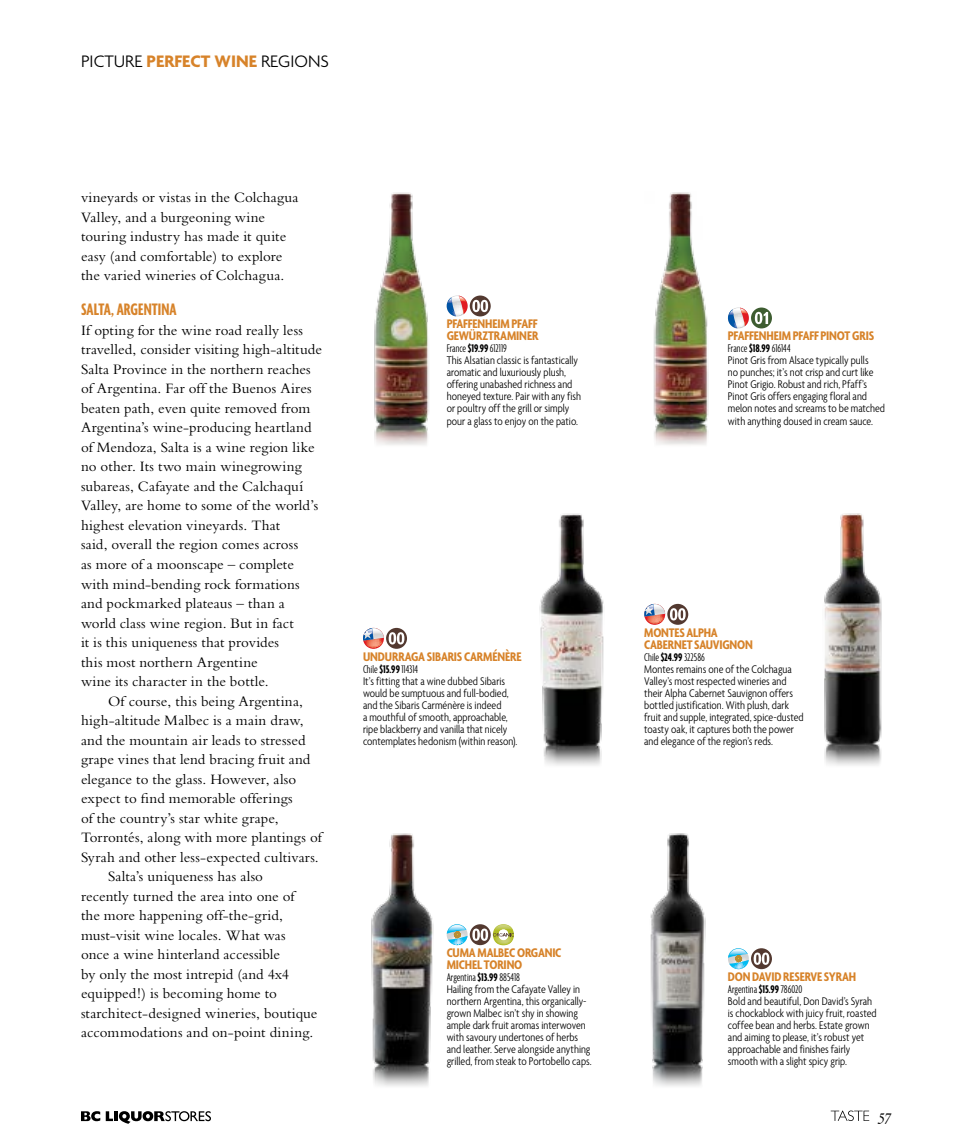
<style>
.page{position:relative;width:972px;height:1148px;background:#fff}
.page>*{position:absolute;margin:0;border:0;box-sizing:border-box;transform-origin:0 0}
.t1{font:300 18px "Agenda";color:#000}
.t2{font:700 extra-condensed 18px "Agenda";letter-spacing:.005em;color:#d7832a}
.t3{font:18px "Bembo Italic Os F";color:#000}
.t4{font:15px/19.5px "Bembo";letter-spacing:.005em;color:#000}
.t5{font:700 condensed 13.5px/12px "Agenda";letter-spacing:-.01em;color:#d7832a}
.t6{font:300 condensed 12px/12px "Agenda";color:#000}
.s1{font-weight:700;color:#d7832a}
.s2{font-stretch:extra-condensed}
.s3{font-weight:700;font-stretch:extra-condensed}
</style>
<div class="page">
<svg style="left:831px;top:1110px;width:38px;height:11px"></svg>
<svg style="left:81px;top:1111px;width:19px;height:10px"></svg>
<svg style="left:106px;top:1111px;width:7px;height:10px"></svg>
<hr style="left:114px;top:1111px;width:4px;height:10px;background:#000">
<svg style="left:119px;top:1111px;width:92px;height:12px"></svg>
<svg style="left:447px;top:295px;width:44px;height:21px"></svg>
<img style="left:374px;top:192px;width:55px;height:253px">
<svg style="left:728px;top:307px;width:44px;height:21px"></svg>
<img style="left:653px;top:192px;width:56px;height:253px">
<svg style="left:363px;top:628px;width:44px;height:21px"></svg>
<img style="left:539px;top:513px;width:65px;height:253px">
<svg style="left:644px;top:604px;width:44px;height:21px"></svg>
<img style="left:824px;top:513px;width:58px;height:253px">
<svg style="left:447px;top:924px;width:67px;height:21px"></svg>
<img style="left:371px;top:833px;width:63px;height:253px">
<svg style="left:728px;top:948px;width:44px;height:21px"></svg>
<img style="left:650px;top:833px;width:56px;height:253px">
<h1 class="t1" style="left:81px;top:51px;width:249px">PICTURE <span class="s1">PERFECT WINE</span> REGIONS</h1>
<p class="t4" style="left:81px;top:187px;width:219px">vineyards or vistas in the Colchagua Valley, and a burgeoning wine touring industry has made it quite easy (and comfortable) to explore the varied wineries of Colchagua.</p>
<h1 class="t2" style="left:81px;top:300px;width:97px">SALTA, ARGENTINA</h1>
<p class="t4" style="left:81px;top:320px;width:243px">If opting for the wine road really less travelled, consider visiting high-altitude Salta Province in the northern reaches of Argentina. Far off the Buenos Aires beaten path, even quite removed from Argentina’s wine-producing heartland of Mendoza, Salta is a wine region like no other. Its two main winegrowing subareas, Cafayate and the Calchaquí Valley, are home to some of the world’s highest elevation vineyards. That<br>said, overall the region comes across<br>as more of a moonscape – complete with mind-bending rock formations and pockmarked plateaus – than a world class wine region. But in fact<br>it is this uniqueness that provides<br>this most northern Argentine<br>wine its character in the bottle.</p>
<p class="t4" style="left:108px;top:691px;width:197px">Of course, this being Argentina,</p>
<p class="t4" style="left:81px;top:710px;width:224px">high-altitude Malbec is a main draw,</p>
<p class="t4" style="left:81px;top:730px;width:226px">and the mountain air leads to stressed</p>
<p class="t4" style="left:81px;top:749px;width:231px">grape vines that lend bracing fruit and</p>
<p class="t4" style="left:81px;top:769px;width:217px">elegance to the glass. However, also</p>
<p class="t4" style="left:81px;top:788px;width:213px">expect to find memorable offerings</p>
<p class="t4" style="left:81px;top:808px;width:199px">of the country’s star white grape,</p>
<p class="t4" style="left:81px;top:827px;width:242px">Torrontés, along with more plantings of</p>
<p class="t4" style="left:81px;top:847px;width:239px">Syrah and other less-expected cultivars.</p>
<p class="t4" style="left:108px;top:866px;width:157px">Salta’s uniqueness has also</p>
<p class="t4" style="left:81px;top:886px;width:215px">recently turned the area into one of</p>
<p class="t4" style="left:81px;top:905px;width:204px">the more happening off-the-grid,</p>
<p class="t4" style="left:81px;top:925px;width:206px">must-visit wine locales. What was</p>
<p class="t4" style="left:81px;top:944px;width:201px">once a wine hinterland accessible</p>
<p class="t4" style="left:81px;top:964px;width:210px">by only the most intrepid (and 4x4</p>
<p class="t4" style="left:81px;top:983px;width:198px">equipped!) is becoming home to</p>
<p class="t4" style="left:81px;top:1003px;width:238px">starchitect-designed wineries, boutique</p>
<p class="t4" style="left:81px;top:1022px;width:234px">accommodations and on-point dining.</p>
<p class="t5" style="left:447px;top:319px;width:93px">PFAFFENHEIM PFAFF<br>GEWÜRZTRAMINER</p>
<p class="t6" style="left:447px;top:343px;width:136px"><span class="s2">France</span> <span class="s3">$19.99</span> <span class="s2">612119<br></span>This Alsatian classic is fantastically aromatic and luxuriously plush, offering unabashed richness and honeyed texture. Pair with any fish or poultry off the grill or simply pour a glass to enjoy on the patio.</p>
<p class="t5" style="left:728px;top:331px;width:148px">PFAFFENHEIM PFAFF PINOT GRIS</p>
<p class="t6" style="left:728px;top:343px;width:159px"><span class="s2">France</span> <span class="s3">$18.99</span> <span class="s2">616144<br></span>Pinot Gris from Alsace typically pulls<br>no punches; it’s not crisp and curt like Pinot Grigio. Robust and rich, Pfaff’s Pinot Gris offers engaging floral and melon notes and screams to be matched with anything doused in cream sauce.</p>
<p class="t5" style="left:363px;top:651px;width:160px">UNDURRAGA SIBARIS CARMÉNÈRE</p>
<p class="t6" style="left:363px;top:663px;width:156px"><span class="s2">Chile</span> <span class="s3">$15.99</span> <span class="s2">114314<br></span>It’s fitting that a wine dubbed Sibaris would be sumptuous and full-bodied, and the Sibaris Carménère is indeed<br>a mouthful of smooth, approachable, ripe blackberry and vanilla that nicely contemplates hedonism (within reason).</p>
<p class="t5" style="left:644px;top:627px;width:110px">MONTES ALPHA<br>CABERNET SAUVIGNON</p>
<p class="t6" style="left:644px;top:651px;width:161px"><span class="s2">Chile</span> <span class="s3">$24.99</span> <span class="s2">322586<br></span>Montes remains one of the Colchagua Valley’s most respected wineries and their Alpha Cabernet Sauvignon offers bottled justification. With plush, dark fruit and supple, integrated, spice-dusted toasty oak, it captures both the power and elegance of the region’s reds.</p>
<p class="t5" style="left:447px;top:947px;width:116px">CUMA MALBEC ORGANIC<br>MICHEL TORINO</p>
<p class="t6" style="left:447px;top:972px;width:146px"><span class="s2">Argentina</span> <span class="s3">$13.99</span> <span class="s2">885418<br></span>Hailing from the Cafayate Valley in northern Argentina, this organically&shy;grown Malbec isn’t shy in showing ample dark fruit aromas interwoven with savoury undertones of herbs and leather. Serve alongside anything grilled, from steak to Portobello caps.</p>
<p class="t5" style="left:728px;top:971px;width:130px">DON DAVID RESERVE SYRAH</p>
<p class="t6" style="left:728px;top:984px;width:150px"><span class="s2">Argentina</span> <span class="s3">$15.99</span> <span class="s2">786020<br></span>Bold and beautiful, Don David’s Syrah is chockablock with juicy fruit, roasted coffee bean and herbs. Estate grown and aiming to please, it’s robust yet approachable and finishes fairly smooth with a slight spicy grip.</p>
<h1 class="t3" style="left:877px;top:1104px;width:15px">57</h1>
</div>
